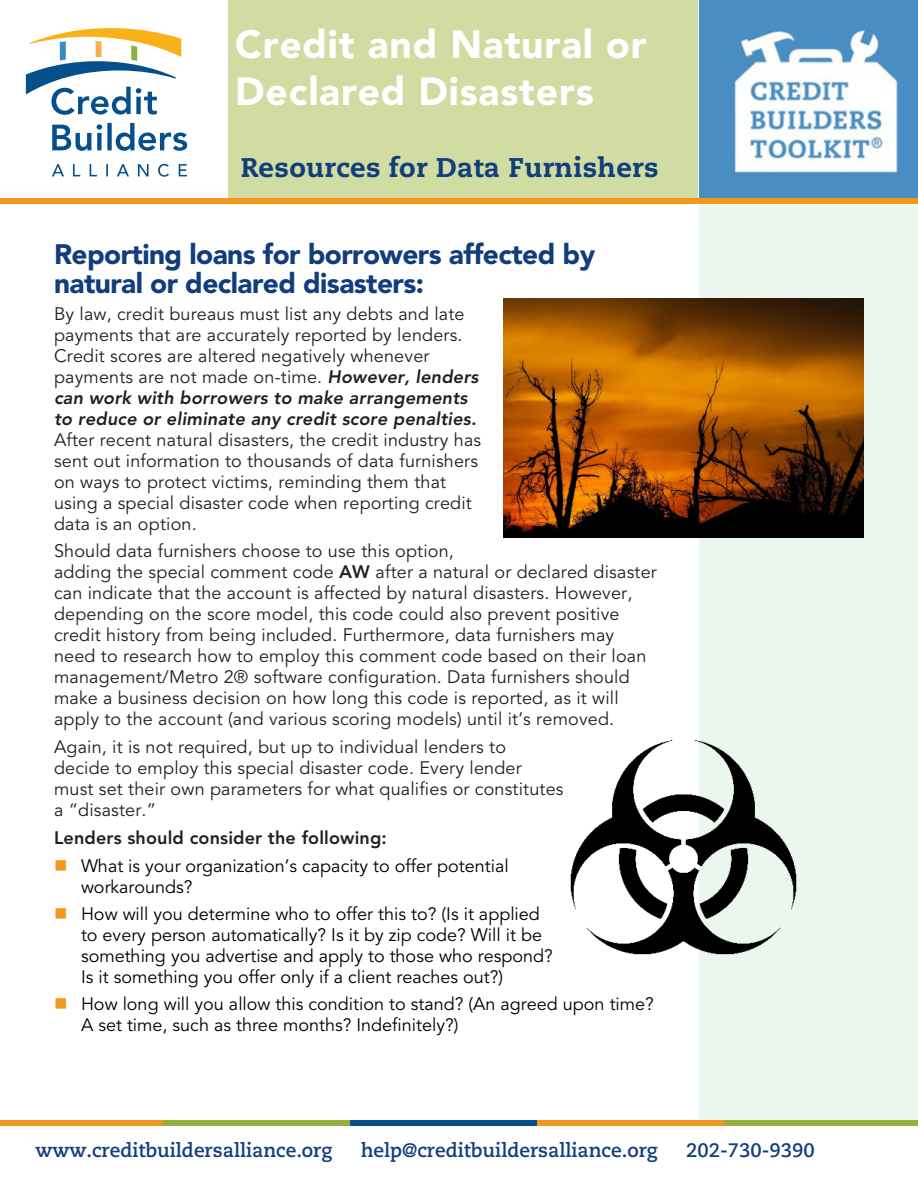
<style>
.page{position:relative;width:918px;height:1188px;background:#fff}
.page>*{position:absolute;margin:0;border:0;box-sizing:border-box;transform-origin:0 0}
.t1{font:900 39px/46.7px "Avenir";letter-spacing:.02em;color:#fff}
.t2{font:900 28.05px/28.5px "Avenir";letter-spacing:-.02em;color:#113d7c}
.t3{font:800 27px "Caecilia";letter-spacing:.015em;color:#113d7c}
.t4{font:700 19.5px "Caecilia";color:#113d7c}
.Body_text{font:18px/21px "Avenir";letter-spacing:.01em;color:#231f20}
.t5{font:18px/21px "Avenir";color:#000}
.Body_text-2{font:800 18px "Avenir";letter-spacing:.01em;color:#231f20}
.s1{font-weight:800;font-style:italic}
.s2{font-weight:800}
</style>
<div class="page">
<div style="left:699px;top:202px;width:219px;height:919px;background:#ebf6ee"></div>
<div style="left:0;top:1121px;width:164px;height:5px;background:#ef9721"></div>
<div style="left:163px;top:1121px;width:188px;height:5px;background:#95b13c"></div>
<div style="left:350px;top:1121px;width:188px;height:5px;background:#06508b"></div>
<div style="left:538px;top:1121px;width:187px;height:5px;background:#ef9721"></div>
<div style="left:725px;top:1121px;width:193px;height:5px;background:#95b13c"></div>
<div style="left:229px;top:0;width:469px;height:203px;background:#d0dca2"></div>
<img style="left:699px;top:0;width:219px;height:198px">
<div style="left:0;top:198px;width:918px;height:6px;background:#f1991f"></div>
<svg style="left:52px;top:164px;width:135px;height:13px"></svg>
<svg style="left:52px;top:123px;width:135px;height:28px"></svg>
<svg style="left:26px;top:28px;width:155px;height:87px"></svg>
<img style="left:504px;top:298px;width:360px;height:240px">
<img style="left:570px;top:740px;width:227px;height:215px">
<p class="t1" style="left:235px;top:21px;width:413px">Credit and Natural or<br>Declared Disasters</p>
<p class="t3" style="left:241px;top:151px;width:419px">Resources for Data Furnishers</p>
<p class="t2" style="left:54px;top:240px;width:543px">Reporting loans for borrowers affected by natural or declared disasters:</p>
<p class="Body_text" style="left:54px;top:303px;width:429px">By law, credit bureaus must list any debts and late payments that are accurately reported by lenders.<br>Credit scores are altered negatively whenever payments are not made on-time. <span class="s1">However, lenders can work with borrowers to make arrangements to reduce or eliminate any credit score penalties.<br></span>After recent natural disasters, the credit industry has sent out information to thousands of data furnishers on ways to protect victims, reminding them that using a special disaster code when reporting credit data is an option.</p>
<p class="Body_text" style="left:54px;top:541px;width:604px">Should data furnishers choose to use this option,<br>adding the special comment code <span class="s2">AW</span> after a natural or declared disaster can indicate that the account is affected by natural disasters. However, depending on the score model, this code could also prevent positive credit history from being included. Furthermore, data furnishers may need to research how to employ this comment code based on their loan management/Metro 2® software configuration. Data furnishers should make a business decision on how long this code is reported, as it will apply to the account (and various scoring models) until it’s removed.</p>
<p class="Body_text" style="left:54px;top:737px;width:511px">Again, it is not required, but up to individual lenders to decide to employ this special disaster code. Every lender must set their own parameters for what qualifies or constitutes a “disaster.”</p>
<p class="Body_text-2" style="left:54px;top:827px;width:334px">Lenders should consider the following:</p>
<p class="t5" style="left:81px;top:855px;width:429px">What is your organization’s capacity to offer potential workarounds?</p>
<p class="t5" style="left:81px;top:903px;width:473px">How will you determine who to offer this to? (Is it applied to every person automatically? Is it by zip code? Will it be something you advertise and apply to those who respond?<br>Is it something you offer only if a client reaches out?)</p>
<p class="t5" style="left:81px;top:993px;width:574px">How long will you allow this condition to stand? (An agreed upon time?<br>A set time, such as three months? Indefinitely?)</p>
<p class="t4" style="left:35px;top:1138px;width:299px">www.creditbuildersalliance.org</p>
<p class="t4" style="left:361px;top:1138px;width:299px">help@creditbuildersalliance.org</p>
<p class="t4" style="left:686px;top:1138px;width:130px">202-730-9390</p>
</div>
